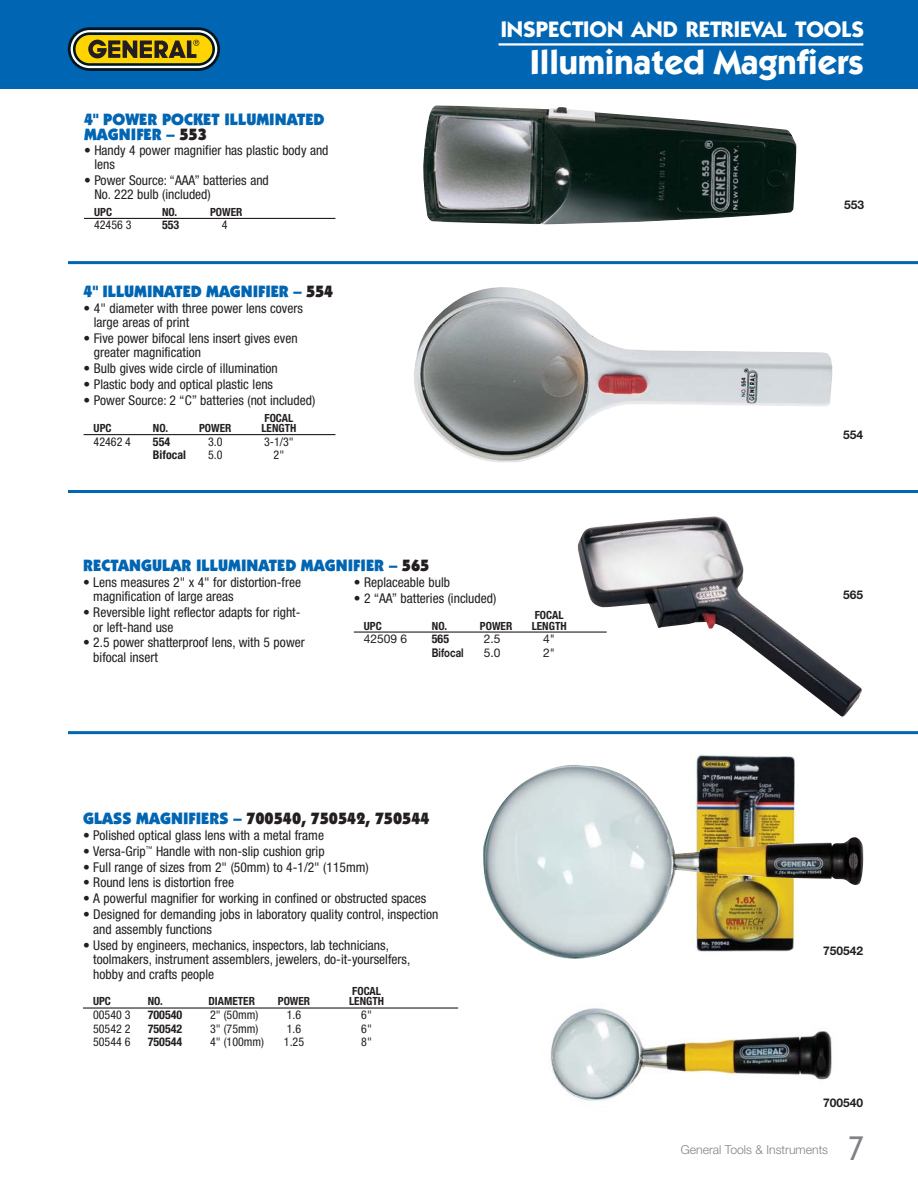
<style>
.page{position:relative;width:918px;height:1190px;background:#fff}
.page>*{position:absolute;margin:0;border:0;box-sizing:border-box;transform-origin:0 0}
.t1{font:700 34.5px "Itc Kabel";color:#fff}
.t2{font:300 32.1px "DIN Neuzeit Grotesk";color:#808285}
.t3{font:700 22.5px "Itc Kabel";color:#fff}
.t4{font:900 16.5px/15px "Itc Kabel";color:#0065b2}
.t5{font:900 16.5px "Itc Kabel";color:#231f20}
.t6{font:condensed 13.5px/14.4px "Helvetica Neue";color:#231f20}
.t7{font:300 12.15px "Helvetica Neue";color:#808285}
.t8{font:condensed 12px "Helvetica Neue";color:#231f20}
.t9{font:700 condensed 12px "Helvetica Neue";color:#231f20}
.t10{font:700 12px "Helvetica Neue";color:#231f20}
.t11{font:12px "Helvetica Neue";color:#231f20}
.t12{font:700 12px "Helvetica Neue";color:#231f20;scale:.8 1}
.t13{font:700 condensed 11.25px "Helvetica Neue";color:#231f20}
.s1{color:#231f20}
.s2{color:#0065b2}
</style>
<div class="page">
<div style="left:0;top:0;width:918px;height:88px;background:#0065b2"></div>
<svg style="left:68px;top:27px;width:152px;height:44px"></svg>
<div style="left:71px;top:30px;width:146px;height:38px;background:#fff;border-radius:19px"></div>
<svg style="left:73px;top:32px;width:142px;height:34px"></svg>
<div style="left:76px;top:35px;width:136px;height:28px;background:#ffd400;border-radius:14px"></div>
<svg style="left:88px;top:40px;width:111px;height:18px"></svg>
<hr style="left:498px;top:43px;width:365px;height:3px;background:#fff">
<hr style="left:68px;top:261px;width:850px;height:3px;background:#0065b2">
<hr style="left:68px;top:490px;width:850px;height:3px;background:#0065b2">
<hr style="left:68px;top:731px;width:850px;height:3px;background:#0065b2">
<hr style="left:84px;top:218px;width:251px;height:1px;background:#231f20">
<img style="left:423px;top:105px;width:373px;height:119px">
<img style="left:414px;top:287px;width:418px;height:175px">
<hr style="left:84px;top:434px;width:251px;height:1px;background:#231f20">
<hr style="left:354px;top:631px;width:252px;height:1px;background:#231f20">
<img style="left:578px;top:516px;width:284px;height:200px">
<img style="left:696px;top:755px;width:99px;height:8px">
<hr style="left:83px;top:1007px;width:375px;height:1px;background:#231f20">
<img style="left:483px;top:763px;width:381px;height:196px">
<img style="left:550px;top:1008px;width:282px;height:93px">
<h3 class="t3" style="left:501px;top:21px;width:365px">INSPECTION AND RETRIEVAL TOOLS</h3>
<p class="t4" style="left:84px;top:113px;width:242px">4" POWER POCKET ILLUMINATED<br>MAGNIFER – <span class="s1">553</span></p>
<p class="t6" style="left:94px;top:144px;width:236px;text-indent:-10px">• Handy 4 power magnifier has plastic body and lens</p>
<p class="t6" style="left:94px;top:174px;width:176px;text-indent:-10px">• Power Source: “AAA” batteries and<br>No. 222 bulb (included)</p>
<p class="t13" style="left:94px;top:208px;width:19px">UPC</p>
<p class="t13" style="left:162px;top:208px;width:17px">NO.</p>
<p class="t13" style="left:210px;top:208px;width:34px">POWER</p>
<p class="t8" style="left:94px;top:221px;width:39px">42456 3</p>
<p class="t9" style="left:162px;top:221px;width:19px">553</p>
<p class="t8" style="left:222px;top:221px;width:7px">4</p>
<p class="t4" style="left:84px;top:284px;width:251px">4" ILLUMINATED MAGNIFIER – <span class="s1">554</span></p>
<p class="t6" style="left:94px;top:301px;width:210px;text-indent:-10px">• 4" diameter with three power lens covers large areas of print</p>
<p class="t6" style="left:94px;top:332px;width:205px;text-indent:-10px">• Five power bifocal lens insert gives even greater magnification</p>
<p class="t6" style="left:84px;top:362px;width:196px">• Bulb gives wide circle of illumination</p>
<p class="t6" style="left:84px;top:378px;width:191px">• Plastic body and optical plastic lens</p>
<p class="t6" style="left:84px;top:394px;width:233px">• Power Source: 2 “C” batteries (not included)</p>
<p class="t13" style="left:264px;top:413px;width:30px">FOCAL</p>
<p class="t13" style="left:94px;top:424px;width:19px">UPC</p>
<p class="t13" style="left:153px;top:424px;width:17px">NO.</p>
<p class="t13" style="left:199px;top:424px;width:34px">POWER</p>
<p class="t13" style="left:261px;top:424px;width:36px">LENGTH</p>
<p class="t8" style="left:94px;top:437px;width:39px">42462 4</p>
<p class="t9" style="left:153px;top:437px;width:19px">554</p>
<p class="t8" style="left:208px;top:437px;width:16px">3.0</p>
<p class="t8" style="left:264px;top:437px;width:31px">3-1/3"</p>
<p class="t9" style="left:153px;top:450px;width:35px">Bifocal</p>
<p class="t8" style="left:208px;top:450px;width:16px">5.0</p>
<p class="t8" style="left:273px;top:450px;width:12px">2"</p>
<p class="t4" style="left:83px;top:558px;width:348px">RECTANGULAR ILLUMINATED MAGNIFIER – <span class="s1">565</span></p>
<h1 class="t1" style="left:530px;top:50px;width:335px">Illuminated Magnfiers</h1>
<p class="t10" style="left:844px;top:200px;width:22px">553</p>
<p class="t10" style="left:843px;top:430px;width:22px">554</p>
<p class="t6" style="left:93px;top:576px;width:209px;text-indent:-10px">• Lens measures 2" x 4" for distortion-free magnification of large areas</p>
<p class="t6" style="left:93px;top:606px;width:209px;text-indent:-10px">• Reversible light reflector adapts for right&shy;or left-hand use</p>
<p class="t6" style="left:93px;top:636px;width:213px;text-indent:-10px">• 2.5 power shatterproof lens, with 5 power bifocal insert</p>
<p class="t6" style="left:354px;top:575px;width:98px">• Replaceable bulb</p>
<p class="t6" style="left:354px;top:591px;width:144px">• 2 “AA” batteries (included)</p>
<p class="t13" style="left:535px;top:611px;width:30px">FOCAL</p>
<p class="t13" style="left:364px;top:621px;width:19px">UPC</p>
<p class="t13" style="left:432px;top:621px;width:17px">NO.</p>
<p class="t13" style="left:480px;top:621px;width:34px">POWER</p>
<p class="t13" style="left:531px;top:621px;width:36px">LENGTH</p>
<p class="t11" style="left:364px;top:634px;width:45px">42509 6</p>
<p class="t9" style="left:432px;top:634px;width:19px">565</p>
<p class="t11" style="left:483px;top:634px;width:18px">2.5</p>
<p class="t11" style="left:543px;top:634px;width:13px">4"</p>
<p class="t12" style="left:432px;top:648px;width:41px">Bifocal</p>
<p class="t11" style="left:483px;top:648px;width:18px">5.0</p>
<p class="t11" style="left:543px;top:648px;width:13px">2"</p>
<p class="t5" style="left:83px;top:811px;width:348px"><span class="s2">GLASS MAGNIFIERS –</span> 700540, 750542, 750544</p>
<p class="t6" style="left:83px;top:828px;width:242px">• Polished optical glass lens with a metal frame</p>
<p class="t6" style="left:83px;top:844px;width:243px">• Versa-Grip<sup>™</sup> Handle with non-slip cushion grip</p>
<p class="t6" style="left:83px;top:860px;width:287px">• Full range of sizes from 2" (50mm) to 4-1/2" (115mm)</p>
<p class="t6" style="left:83px;top:876px;width:153px">• Round lens is distortion free</p>
<p class="t6" style="left:83px;top:892px;width:345px">• A powerful magnifier for working in confined or obstructed spaces</p>
<p class="t6" style="left:93px;top:908px;width:347px;text-indent:-10px">• Designed for demanding jobs in laboratory quality control, inspection and assembly functions</p>
<p class="t6" style="left:93px;top:938px;width:318px;text-indent:-10px">• Used by engineers, mechanics, inspectors, lab technicians, toolmakers, instrument assemblers, jewelers, do-it-yourselfers, hobby and crafts people</p>
<p class="t13" style="left:352px;top:986px;width:30px">FOCAL</p>
<p class="t13" style="left:93px;top:997px;width:19px">UPC</p>
<p class="t13" style="left:148px;top:997px;width:17px">NO.</p>
<p class="t13" style="left:208px;top:997px;width:48px">DIAMETER</p>
<p class="t13" style="left:278px;top:997px;width:34px">POWER</p>
<p class="t13" style="left:349px;top:997px;width:36px">LENGTH</p>
<p class="t8" style="left:93px;top:1010px;width:39px">00540 3</p>
<p class="t9" style="left:148px;top:1010px;width:36px">700540</p>
<p class="t8" style="left:210px;top:1010px;width:50px">2" (50mm)</p>
<p class="t8" style="left:287px;top:1010px;width:16px">1.6</p>
<p class="t8" style="left:361px;top:1010px;width:12px">6"</p>
<p class="t8" style="left:93px;top:1023px;width:39px">50542 2</p>
<p class="t9" style="left:148px;top:1023px;width:36px">750542</p>
<p class="t8" style="left:210px;top:1023px;width:50px">3" (75mm)</p>
<p class="t8" style="left:287px;top:1023px;width:16px">1.6</p>
<p class="t8" style="left:361px;top:1023px;width:12px">6"</p>
<p class="t8" style="left:93px;top:1037px;width:39px">50544 6</p>
<p class="t9" style="left:148px;top:1037px;width:36px">750544</p>
<p class="t8" style="left:210px;top:1037px;width:55px">4" (100mm)</p>
<p class="t8" style="left:284px;top:1037px;width:22px">1.25</p>
<p class="t8" style="left:361px;top:1037px;width:12px">8"</p>
<p class="t10" style="left:843px;top:590px;width:22px">565</p>
<p class="t10" style="left:823px;top:946px;width:42px">750542</p>
<p class="t10" style="left:823px;top:1098px;width:42px">700540</p>
<p class="t7" style="left:681px;top:1144px;width:149px">General Tools &amp; Instruments</p>
<h2 class="t2" style="left:848px;top:1135px;width:18px">7</h2>
</div>
